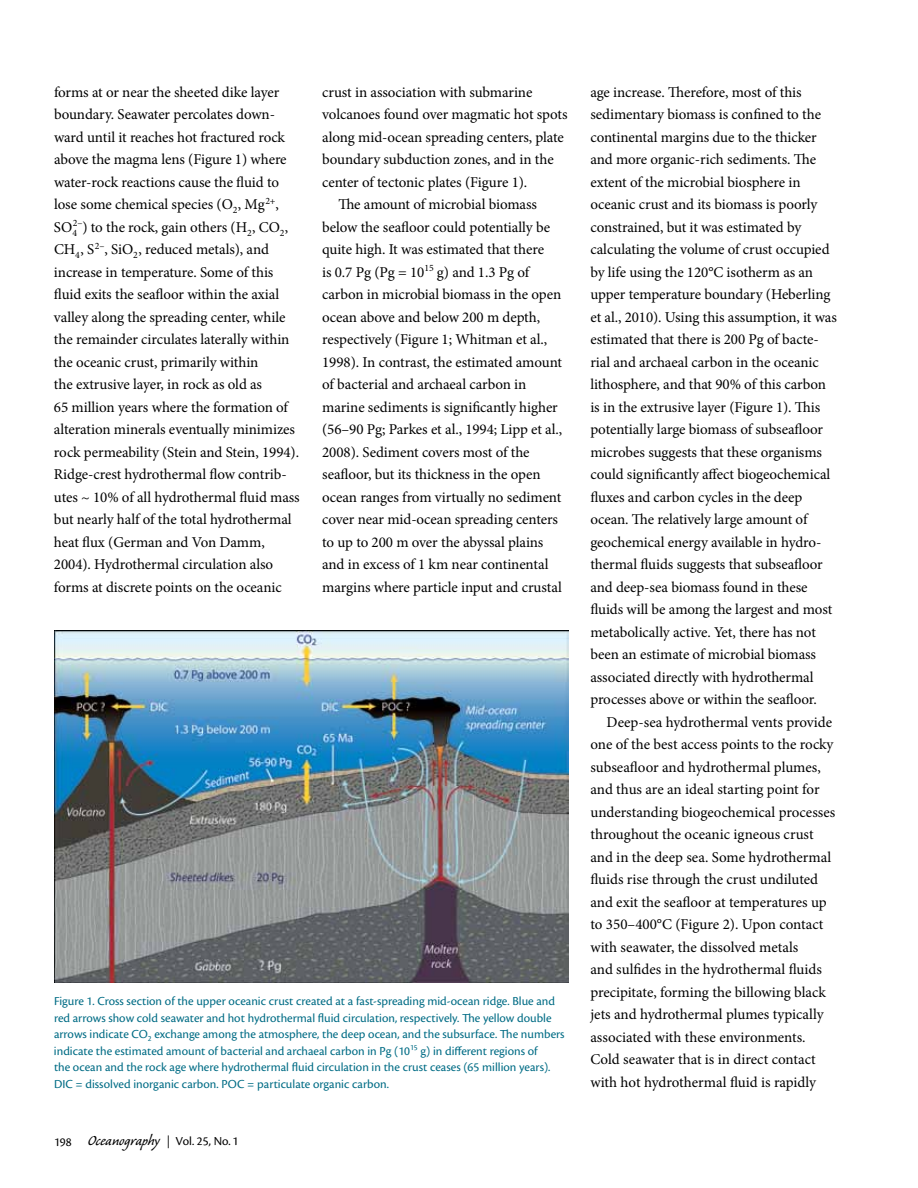
<style>
.page{position:relative;width:918px;height:1188px;background:#fff}
.page>*{position:absolute;margin:0;border:0;box-sizing:border-box;transform-origin:0 0}
.t1{font:15px/22.5px "Minion Pro";letter-spacing:-.005em;color:#000}
.t2{font:12.75px/16.5px "Cronos Pro";color:#006c85}
.t3{font:12.75px "Cronos Pro";color:#000}
.s1{font-family:"Caliban";font-size:18px}
.s2{font-family:"Minion Pro"}
</style>
<div class="page">
<img style="left:54px;top:631px;width:515px;height:351px">
<p class="t1" style="left:54px;top:81px;width:234px">forms at or near the sheeted dike layer boundary. Seawater percolates down&shy;ward until it reaches hot fractured rock above the magma lens (Figure 1) where water-rock reactions cause the fluid to lose some chemical species (O<sub>2</sub>, Mg<sup>2+</sup>, SO<sub>4</sub></p>
<p class="t1" style="left:54px;top:216px;width:247px;text-indent:19px"><sup>2–</sup>) to the rock, gain others (H<sub>2</sub>, CO<sub>2</sub>, CH<sub>4</sub>, S<sup>2–</sup>, SiO<sub>2</sub>, reduced metals), and increase in temperature. Some of this fluid exits the seafloor within the axial valley along the spreading center, while the remainder circulates laterally within the oceanic crust, primarily within<br>the extrusive layer, in rock as old as<br>65 million years where the formation of alteration minerals eventually minimizes rock permeability (Stein and Stein, 1994).<br>Ridge-crest hydrothermal flow contrib&shy;utes ~ 10% of all hydrothermal fluid mass but nearly half of the total hydrothermal heat flux (German and Von Damm, 2004). Hydrothermal circulation also forms at discrete points on the oceanic</p>
<p class="t1" style="left:322px;top:81px;width:212px">crust in association with submarine</p>
<p class="t1" style="left:322px;top:103px;width:247px">volcanoes found over magmatic hot spots</p>
<p class="t1" style="left:322px;top:126px;width:243px">along mid-ocean spreading centers, plate</p>
<p class="t1" style="left:322px;top:148px;width:233px">boundary subduction zones, and in the</p>
<p class="t1" style="left:322px;top:171px;width:207px">center of tectonic plates (Figure 1).</p>
<p class="t1" style="left:338px;top:193px;width:200px">The amount of microbial biomass</p>
<p class="t1" style="left:322px;top:216px;width:229px">below the seafloor could potentially be</p>
<p class="t1" style="left:322px;top:238px;width:223px">quite high. It was estimated that there</p>
<p class="t1" style="left:322px;top:261px;width:209px">is 0.7 Pg (Pg = 10<sup>15</sup> g) and 1.3 Pg of</p>
<p class="t1" style="left:322px;top:283px;width:241px">carbon in microbial biomass in the open</p>
<p class="t1" style="left:322px;top:306px;width:220px">ocean above and below 200 m depth,</p>
<p class="t1" style="left:322px;top:328px;width:226px">respectively (Figure 1; Whitman et al.,</p>
<p class="t1" style="left:322px;top:351px;width:241px">1998). In contrast, the estimated amount</p>
<p class="t1" style="left:322px;top:373px;width:206px">of bacterial and archaeal carbon in</p>
<p class="t1" style="left:322px;top:396px;width:237px">marine sediments is significantly higher</p>
<p class="t1" style="left:322px;top:418px;width:242px">(56–90 Pg; Parkes et al., 1994; Lipp et al.,</p>
<p class="t1" style="left:322px;top:441px;width:209px">2008). Sediment covers most of the</p>
<p class="t1" style="left:322px;top:463px;width:220px">seafloor, but its thickness in the open</p>
<p class="t1" style="left:322px;top:486px;width:241px">ocean ranges from virtually no sediment</p>
<p class="t1" style="left:322px;top:508px;width:237px">cover near mid-ocean spreading centers</p>
<p class="t1" style="left:322px;top:531px;width:223px">to up to 200 m over the abyssal plains</p>
<p class="t1" style="left:322px;top:553px;width:228px">and in excess of 1 km near continental</p>
<p class="t1" style="left:322px;top:576px;width:241px">margins where particle input and crustal</p>
<p class="t2" style="left:54px;top:993px;width:512px">Figure 1. Cross section of the upper oceanic crust created at a fast-spreading mid-ocean ridge. Blue and red arrows show cold seawater and hot hydrothermal fluid circulation, respectively. The yellow double arrows indicate CO<sub>2</sub> exchange among the atmosphere, the deep ocean, and the subsurface. The numbers indicate the estimated amount of bacterial and archaeal carbon in Pg (10<sup>15</sup> g) in different regions of<br>the ocean and the rock age where hydrothermal fluid circulation in the crust ceases (65 million years).<br>DIC = dissolved inorganic carbon. POC = particulate organic carbon.</p>
<p class="t3" style="left:54px;top:1134px;width:186px">198 <span class="s1">Oceanography</span> <span class="s2">|</span> Vol. 25, No. 1</p>
<p class="t1" style="left:590px;top:81px;width:248px">age increase. Therefore, most of this sedimentary biomass is confined to the continental margins due to the thicker and more organic-rich sediments. The extent of the microbial biosphere in oceanic crust and its biomass is poorly constrained, but it was estimated by calculating the volume of crust occupied by life using the 120°C isotherm as an upper temperature boundary (Heberling et al., 2010). Using this assumption, it was estimated that there is 200 Pg of bacte&shy;rial and archaeal carbon in the oceanic lithosphere, and that 90% of this carbon is in the extrusive layer (Figure 1). This potentially large biomass of subseafloor microbes suggests that these organisms could significantly affect biogeochemical fluxes and carbon cycles in the deep ocean. The relatively large amount of geochemical energy available in hydro&shy;thermal fluids suggests that subseafloor and deep-sea biomass found in these fluids will be among the largest and most metabolically active. Yet, there has not been an estimate of microbial biomass associated directly with hydrothermal processes above or within the seafloor.</p>
<p class="t1" style="left:590px;top:711px;width:246px;text-indent:16px">Deep-sea hydrothermal vents provide one of the best access points to the rocky subseafloor and hydrothermal plumes, and thus are an ideal starting point for understanding biogeochemical processes throughout the oceanic igneous crust and in the deep sea. Some hydrothermal fluids rise through the crust undiluted and exit the seafloor at temperatures up to 350–400°C (Figure 2). Upon contact with seawater, the dissolved metals<br>and sulfides in the hydrothermal fluids precipitate, forming the billowing black jets and hydrothermal plumes typically associated with these environments.<br>Cold seawater that is in direct contact with hot hydrothermal fluid is rapidly</p>
</div>
